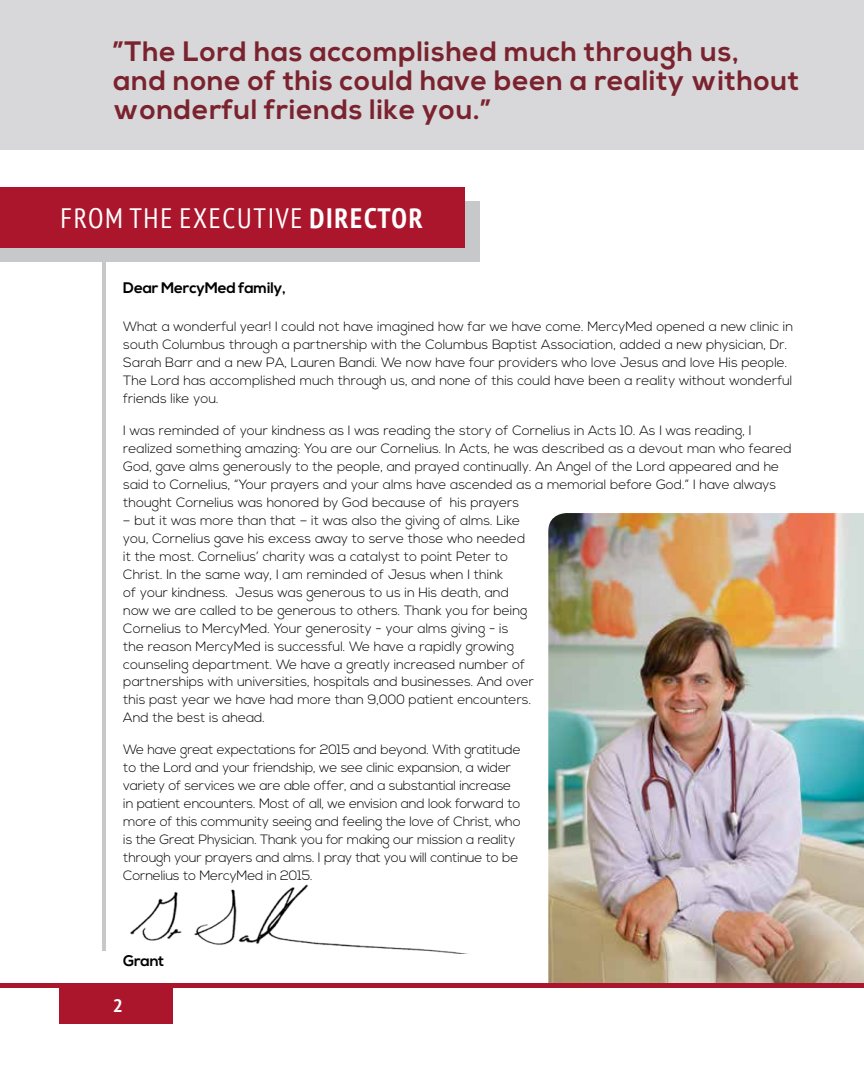
<style>
.page{position:relative;width:864px;height:1080px;background:#fff}
.page>*{position:absolute;margin:0;border:0;box-sizing:border-box;transform-origin:0 0}
.t1{font:700 28.05px/29.2px "Nexa";letter-spacing:.025em;color:#7a232e}
.t2{font:condensed 28.05px "PT Sans";letter-spacing:.06em;color:#fff}
.t3{font:700 18px "PT Sans";color:#fff}
.t4{font:700 15.3px "Nexa";letter-spacing:-.015em;color:#000}
.t5{font:300 13.5px/18px "Nexa";color:#000}
.s1{font-weight:700}
</style>
<div class="page">
<div style="left:59px;top:988px;width:111px;height:35px;background:#ac162c"></div>
<img style="left:548px;top:513px;width:316px;height:470px">
<div style="left:0;top:0;width:864px;height:149px;background:#d8d8da"></div>
<hr style="left:102px;top:207px;width:3px;height:744px;background:#c7c8ca">
<div style="left:0;top:983px;width:864px;height:5px;background:#ac162c"></div>
<div style="left:63px;top:988px;width:110px;height:35px;background:#ac162c"></div>
<div style="left:0;top:202px;width:480px;height:60px;background:#c7c8ca"></div>
<div style="left:0;top:188px;width:464px;height:60px;background:#ac162c"></div>
<img style="left:130px;top:884px;width:339px;height:70px">
<h1 class="t1" style="left:114px;top:37px;width:687px">”The Lord has accomplished much through us,<br>and none of this could have been a reality without wonderful friends like you.”</h1>
<h1 class="t2" style="left:61px;top:200px;width:364px">FROM THE EXECUTIVE <span class="s1">DIRECTOR</span></h1>
<p class="t4" style="left:123px;top:279px;width:164px">Dear MercyMed family,</p>
<p class="t5" style="left:123px;top:318px;width:671px">What a wonderful year! I could not have imagined how far we have come. MercyMed opened a new clinic in south Columbus through a partnership with the Columbus Baptist Association, added a new physician, Dr.<br>Sarah Barr and a new PA, Lauren Bandi. We now have four providers who love Jesus and love His people.<br>The Lord has accomplished much through us, and none of this could have been a reality without wonderful friends like you.</p>
<p class="t5" style="left:123px;top:422px;width:670px">I was reminded of your kindness as I was reading the story of Cornelius in Acts 10. As I was reading, I realized something amazing: You are our Cornelius. In Acts, he was described as a devout man who feared God, gave alms generously to the people, and prayed continually. An Angel of the Lord appeared and he said to Cornelius, “Your prayers and your alms have ascended as a memorial before God.” I have always thought Cornelius was honored by God because of his prayers</p>
<p class="t5" style="left:123px;top:512px;width:412px">– but it was more than that – it was also the giving of alms. Like you, Cornelius gave his excess away to serve those who needed it the most. Cornelius’ charity was a catalyst to point Peter to Christ. In the same way, I am reminded of Jesus when I think<br>of your kindness. Jesus was generous to us in His death, and now we are called to be generous to others. Thank you for being Cornelius to MercyMed. Your generosity - your alms giving - is<br>the reason MercyMed is successful. We have a rapidly growing counseling department. We have a greatly increased number of partnerships with universities, hospitals and businesses. And over this past year we have had more than 9,000 patient encounters.<br>And the best is ahead.</p>
<p class="t5" style="left:123px;top:741px;width:399px">We have great expectations for 2015 and beyond. With gratitude to the Lord and your friendship, we see clinic expansion, a wider variety of services we are able offer, and a substantial increase in patient encounters. Most of all, we envision and look forward to more of this community seeing and feeling the love of Christ, who is the Great Physician. Thank you for making our mission a reality through your prayers and alms. I pray that you will continue to be Cornelius to MercyMed in 2015.</p>
<p class="t4" style="left:123px;top:951px;width:43px">Grant</p>
<h2 class="t3" style="left:110px;top:994px;width:12px">2</h2>
<h2 class="t3" style="left:113px;top:994px;width:12px">2</h2>
</div>
